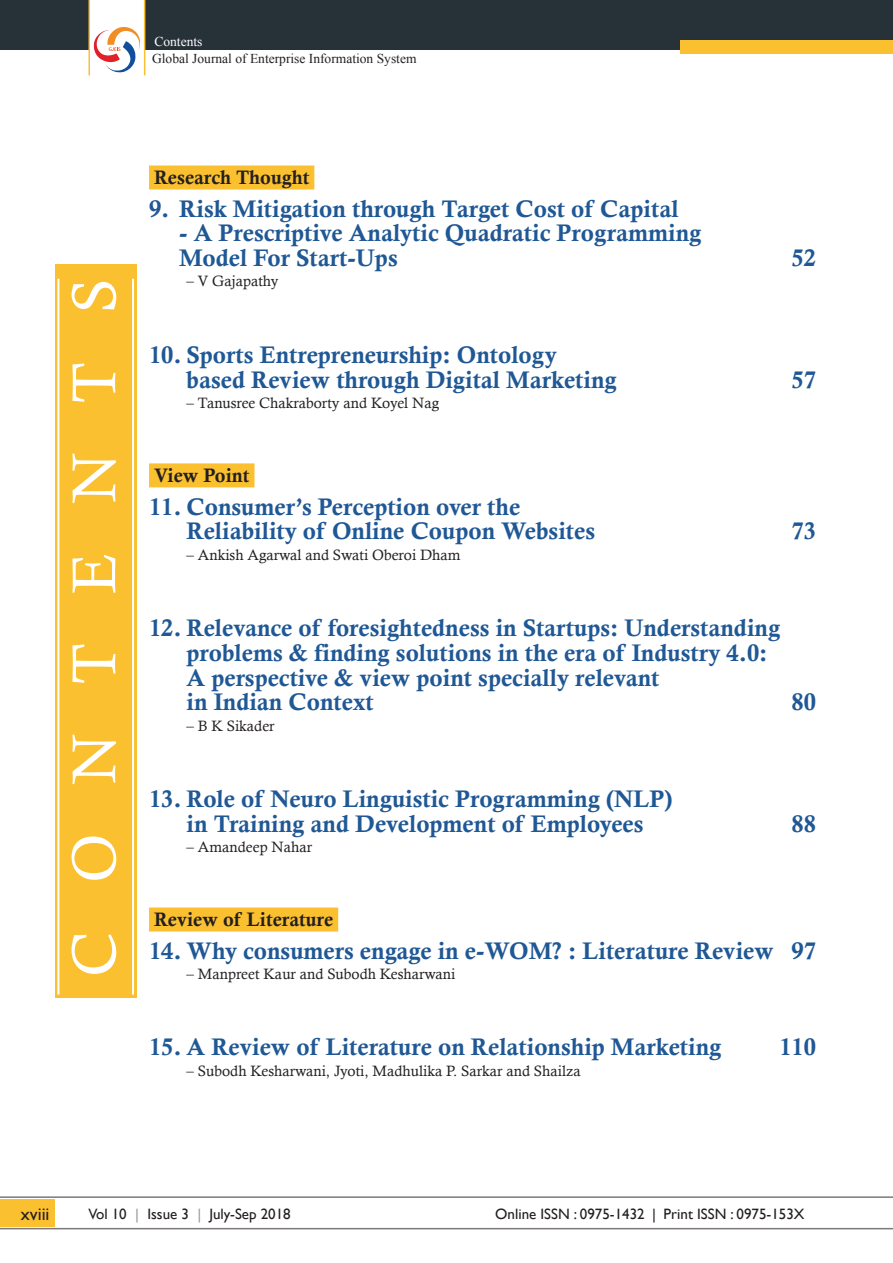
<style>
.page{position:relative;width:893px;height:1263px;background:#fff}
.page>*{position:absolute;margin:0;border:0;box-sizing:border-box;transform-origin:0 0}
.t1{font:61.95px "Calisto";letter-spacing:.8em;color:#fff}
.Paragraph_Style_2{font:24px/24.8px "Calis MT Bol";color:#1f5895}
.t2{font:19.5px "Calis MT Bol";color:#231f20}
.t3{font:18px "Gill Sans";color:#231f20}
.t4{font:15px "Calisto";color:#231f20}
.t5{font:15px "Gill Sans";color:#231f20}
.t6{font:13.5px "Times New Roman";color:#231f20}
.t7{font:13.5px "Times New Roman";color:#fff}
.s1{color:#99979b}
</style>
<div class="page">
<div style="left:0;top:1199px;width:54px;height:27px;background:#fac030"></div>
<hr style="left:0;top:1196px;width:893px;height:2px;background:#7c787d">
<hr style="left:0;top:1228px;width:893px;height:1px;background:#7c787d">
<div style="left:0;top:0;width:893px;height:50px;background:#273238"></div>
<div style="left:680px;top:40px;width:213px;height:14px;background:#fac030"></div>
<svg style="left:88px;top:0;width:57px;height:76px"></svg>
<div style="left:149px;top:166px;width:165px;height:24px;background:#fac030"></div>
<div style="left:149px;top:463px;width:105px;height:24px;background:#fac030"></div>
<div style="left:149px;top:907px;width:189px;height:24px;background:#fac030"></div>
<div style="left:56px;top:264px;width:80px;height:733px;background:#fac030"></div>
<hr style="left:132px;top:279px;width:2px;height:715px;background:#fff">
<hr style="left:57px;top:279px;width:2px;height:715px;background:#fff">
<p class="t7" style="left:154px;top:32px;width:50px">Contents</p>
<p class="t6" style="left:152px;top:50px;width:266px">Global Journal of Enterprise Information System</p>
<p class="t1" style="left:58px;top:977px;width:700px;rotate:-90deg">Contents</p>
<p class="t2" style="left:154px;top:166px;width:157px">Research Thought</p>
<p class="Paragraph_Style_2" style="left:149px;top:196px;width:531px">9. Risk Mitigation through Target Cost of Capital</p>
<p class="Paragraph_Style_2" style="left:179px;top:221px;width:524px">- A Prescriptive Analytic Quadratic Programming<br>Model For Start-Ups</p>
<p class="t4" style="left:187px;top:273px;width:94px">– V Gajapathy</p>
<p class="Paragraph_Style_2" style="left:187px;top:342px;width:432px;text-indent:-38px">10. Sports Entrepreneurship: Ontology based Review through Digital Marketing</p>
<p class="t4" style="left:187px;top:394px;width:254px">– Tanusree Chakraborty and Koyel Nag</p>
<p class="Paragraph_Style_2" style="left:792px;top:246px;width:26px">52</p>
<p class="Paragraph_Style_2" style="left:792px;top:367px;width:26px">57</p>
<p class="t2" style="left:154px;top:464px;width:97px">View Point</p>
<p class="Paragraph_Style_2" style="left:187px;top:494px;width:410px;text-indent:-38px">11. Consumer’s Perception over the<br>Reliability of Online Coupon Websites</p>
<p class="t4" style="left:187px;top:546px;width:276px">– Ankish Agarwal and Swati Oberoi Dham</p>
<p class="Paragraph_Style_2" style="left:792px;top:519px;width:26px">73</p>
<p class="Paragraph_Style_2" style="left:187px;top:615px;width:595px;text-indent:-38px">12. Relevance of foresightedness in Startups: Understanding problems &amp; finding solutions in the era of Industry 4.0:<br>A perspective &amp; view point specially relevant<br>in Indian Context</p>
<p class="t4" style="left:187px;top:717px;width:90px">– B K Sikader</p>
<p class="Paragraph_Style_2" style="left:792px;top:690px;width:26px">80</p>
<p class="Paragraph_Style_2" style="left:149px;top:786px;width:525px;text-align:center">13. Role of Neuro Linguistic Programming (NLP) in Training and Development of Employees</p>
<p class="t4" style="left:187px;top:838px;width:127px">– Amandeep Nahar</p>
<p class="Paragraph_Style_2" style="left:792px;top:811px;width:26px">88</p>
<p class="t2" style="left:154px;top:908px;width:181px">Review of Literature</p>
<p class="Paragraph_Style_2" style="left:149px;top:938px;width:668px">14. Why consumers engage in e-WOM? : Literature Review 97</p>
<p class="t4" style="left:187px;top:965px;width:270px">– Manpreet Kaur and Subodh Kesharwani</p>
<p class="Paragraph_Style_2" style="left:149px;top:1035px;width:574px">15. A Review of Literature on Relationship Marketing</p>
<p class="Paragraph_Style_2" style="left:779px;top:1035px;width:38px">110</p>
<p class="t4" style="left:187px;top:1062px;width:396px">– Subodh Kesharwani, Jyoti, Madhulika P. Sarkar and Shailza</p>
<p class="t3" style="left:21px;top:1203px;width:30px">xviii</p>
<p class="t5" style="left:88px;top:1205px;width:204px">Vol 10 <span class="s1">|</span> Issue 3 <span class="s1">|</span> July-Sep 2018</p>
<p class="t5" style="left:495px;top:1205px;width:311px">Online ISSN : 0975-1432 | Print ISSN : 0975-153X</p>
</div>
